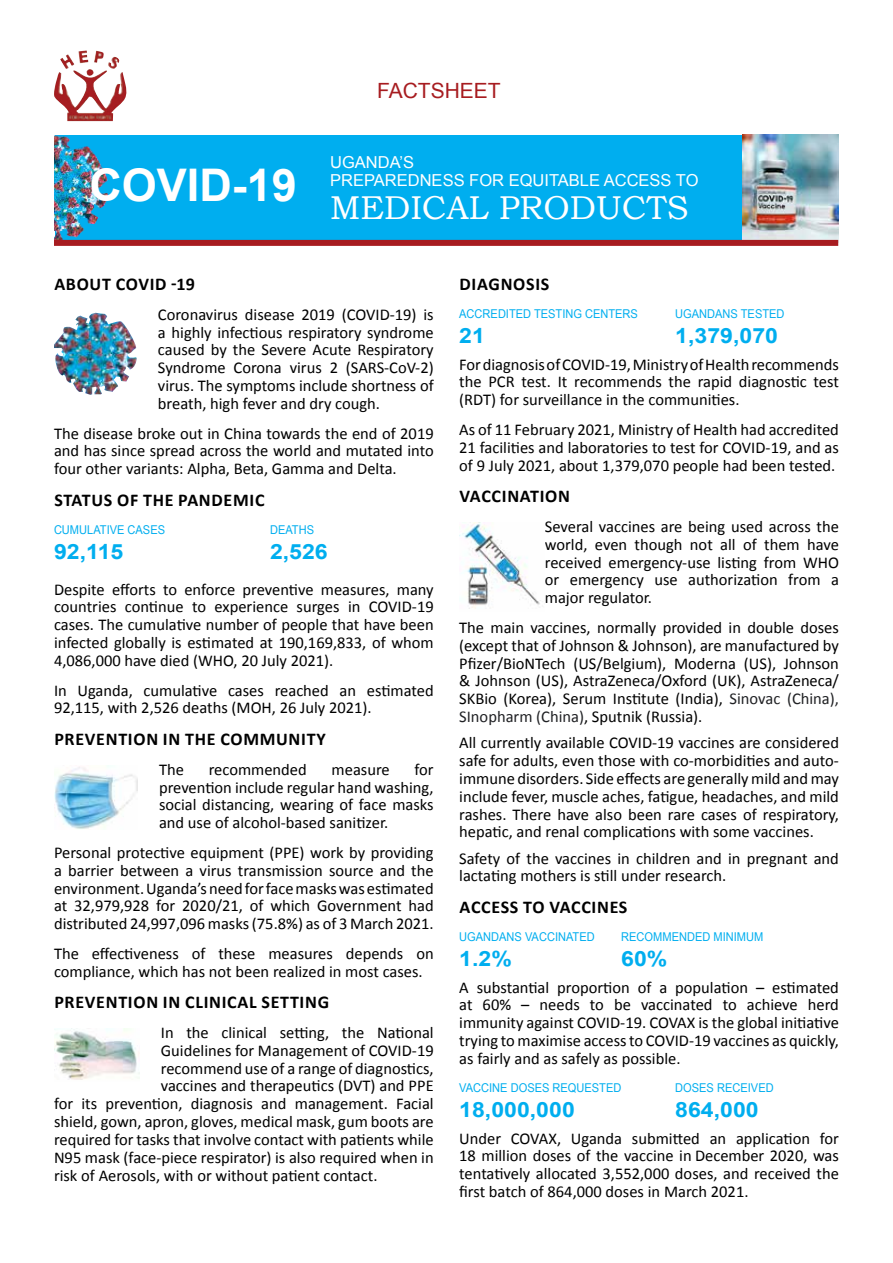
<style>
.page{position:relative;width:893px;height:1263px;background:#fff}
.page>*{position:absolute;margin:0;border:0;box-sizing:border-box;transform-origin:0 0}
.t1{font:700 45px "Arial";color:#fff}
.t2{font:33px "Bookman Old Style";color:#fff}
.t3{font:700 21px "Arial";color:#00aeef;scale:1.1 1}
.t4{font:21px "Arial";color:#a71c20}
.t5{font:700 18px "Calibri";letter-spacing:.04em;color:#000}
.t6{font:16.5px/17.9px "Calibri";color:#000;text-align:justify}
.t7{font:16.5px/17.9px "Arial";color:#fff}
.t8{font:12.15px "Arial Narrow";color:#00aeef;scale:1.11 1}
.s1{color:#202124}
</style>
<div class="page">
<img style="left:54px;top:313px;width:83px;height:82px">
<div style="left:55px;top:135px;width:783px;height:106px;background:#00aeef"></div>
<img style="left:54px;top:50px;width:73px;height:71px">
<img style="left:742px;top:135px;width:96px;height:105px">
<img style="left:54px;top:135px;width:54px;height:105px">
<img style="left:55px;top:765px;width:83px;height:64px">
<img style="left:54px;top:1029px;width:86px;height:51px">
<img style="left:459px;top:522px;width:82px;height:87px">
<div style="left:54px;top:240px;width:784px;height:6px;background:#a71c20"></div>
<h1 class="t1" style="left:89px;top:155px;width:209px">COVID-19</h1>
<p class="t4" style="left:377px;top:77px;width:125px">FACTSHEET</p>
<p class="t7" style="left:330px;top:154px;width:370px">UGANDA’S<br>PREPAREDNESS FOR EQUITABLE ACCESS TO</p>
<h2 class="t2" style="left:330px;top:186px;width:360px">MEDICAL PRODUCTS</h2>
<p class="t5" style="left:54px;top:272px;width:142px">ABOUT COVID -19</p>
<p class="t6" style="left:158px;top:305px;width:277px">Coronavirus disease 2019 (COVID-19) is a highly infectious respiratory syndrome caused by the Severe Acute Respiratory Syndrome Corona virus 2 (SARS-CoV-2) virus. The symptoms include shortness of breath, high fever and dry cough.</p>
<p class="t6" style="left:54px;top:424px;width:381px">The disease broke out in China towards the end of 2019 and has since spread across the world and mutated into four other variants: Alpha, Beta, Gamma and Delta.</p>
<p class="t5" style="left:54px;top:488px;width:212px">STATUS OF THE PANDEMIC</p>
<p class="t8" style="left:54px;top:521px;width:102px">CUMULATIVE CASES</p>
<p class="t8" style="left:270px;top:521px;width:41px">DEATHS</p>
<p class="t3" style="left:54px;top:538px;width:65px">92,115</p>
<p class="t3" style="left:270px;top:538px;width:54px">2,526</p>
<p class="t6" style="left:54px;top:580px;width:381px">Despite efforts to enforce preventive measures, many countries continue to experience surges in COVID-19 cases. The cumulative number of people that have been infected globally is estimated at 190,169,833, of whom 4,086,000 have died (WHO, 20 July 2021).</p>
<p class="t6" style="left:54px;top:681px;width:381px">In Uganda, cumulative cases reached an estimated<br>92,115, with 2,526 deaths (MOH, 26 July 2021).</p>
<p class="t5" style="left:54px;top:727px;width:273px">PREVENTION IN THE COMMUNITY</p>
<p class="t6" style="left:159px;top:760px;width:26px">The</p>
<p class="t6" style="left:209px;top:760px;width:100px">recommended</p>
<p class="t6" style="left:332px;top:760px;width:60px">measure</p>
<p class="t6" style="left:159px;top:760px;width:276px;text-indent:256px">for prevention include regular hand washing, social distancing, wearing of face masks and use of alcohol-based sanitizer.</p>
<p class="t6" style="left:54px;top:844px;width:381px">Personal protective equipment (PPE) work by providing a barrier between a virus transmission source and the environment. Uganda’s need for face masks was estimated at 32,979,928 for 2020/21, of which Government had distributed 24,997,096 masks (75.8%) as of 3 March 2021.</p>
<p class="t6" style="left:54px;top:945px;width:381px">The effectiveness of these measures depends on compliance, which has not been realized in most cases.</p>
<p class="t5" style="left:54px;top:991px;width:276px">PREVENTION IN CLINICAL SETTING</p>
<p class="t6" style="left:161px;top:1024px;width:274px">In the clinical setting, the National</p>
<p class="t6" style="left:161px;top:1041px;width:274px">Guidelines for Management of COVID-19</p>
<p class="t6" style="left:161px;top:1059px;width:274px">recommend use of a range of diagnostics,</p>
<p class="t6" style="left:161px;top:1077px;width:274px">vaccines and therapeutics (DVT) and PPE</p>
<p class="t6" style="left:54px;top:1095px;width:381px">for its prevention, diagnosis and management. Facial</p>
<p class="t6" style="left:54px;top:1113px;width:381px">shield, gown, apron, gloves, medical mask, gum boots are</p>
<p class="t6" style="left:54px;top:1130px;width:381px">required for tasks that involve contact with patients while</p>
<p class="t6" style="left:54px;top:1148px;width:381px">N95 mask (face-piece respirator) is also required when in</p>
<p class="t6" style="left:54px;top:1166px;width:325px">risk of Aerosols, with or without patient contact.</p>
<p class="t5" style="left:460px;top:272px;width:90px">DIAGNOSIS</p>
<p class="t8" style="left:459px;top:305px;width:183px">ACCREDITED TESTING CENTERS U</p>
<p class="t8" style="left:683px;top:305px;width:93px">GANDANS TESTED</p>
<p class="t3" style="left:459px;top:322px;width:25px">21</p>
<p class="t3" style="left:675px;top:322px;width:95px">1,379,070</p>
<p class="t6" style="left:459px;top:355px;width:381px">For diagnosis of COVID-19, Ministry of Health recommends the PCR test. It recommends the rapid diagnostic test (RDT) for surveillance in the communities.</p>
<p class="t6" style="left:459px;top:421px;width:381px">As of 11 February 2021, Ministry of Health had accredited 21 facilities and laboratories to test for COVID-19, and as of 9 July 2021, about 1,379,070 people had been tested.</p>
<p class="t5" style="left:460px;top:485px;width:112px">VACCINATION</p>
<p class="t6" style="left:545px;top:518px;width:296px">Several vaccines are being used across the world, even though not all of them have received emergency-use listing from WHO or emergency use authorization from a major regulator.</p>
<p class="t6" style="left:459px;top:619px;width:381px">The main vaccines, normally provided in double doses (except that of Johnson &amp; Johnson), are manufactured by Pfizer/BioNTech (US/Belgium), Moderna (US), Johnson &amp; Johnson (US), AstraZeneca/Oxford (UK), AstraZeneca/ SKBio (Korea), Serum Institute (India), <span class="s1">Sinovac (China), SInopharm (China)</span>, Sputnik (Russia).</p>
<p class="t6" style="left:459px;top:734px;width:381px">All currently available COVID-19 vaccines are considered safe for adults, even those with co-morbidities and auto&shy;immune disorders. Side effects are generally mild and may include fever, muscle aches, fatigue, headaches, and mild rashes. There have also been rare cases of respiratory, hepatic, and renal complications with some vaccines.</p>
<p class="t6" style="left:459px;top:849px;width:381px">Safety of the vaccines in children and in pregnant and lactating mothers is still under research.</p>
<p class="t5" style="left:460px;top:895px;width:168px">ACCESS TO VACCINES</p>
<p class="t8" style="left:459px;top:928px;width:124px">UGANDANS VACCINATED</p>
<p class="t8" style="left:621px;top:928px;width:129px">RECOMMENDED MINIMUM</p>
<p class="t3" style="left:459px;top:945px;width:49px">1.2%</p>
<p class="t3" style="left:621px;top:945px;width:44px">60%</p>
<p class="t6" style="left:459px;top:978px;width:381px">A substantial proportion of a population – estimated at 60% – needs to be vaccinated to achieve herd immunity against COVID-19. COVAX is the global initiative trying to maximise access to COVID-19 vaccines as quickly, as fairly and as safely as possible.</p>
<p class="t8" style="left:459px;top:1079px;width:148px">VACCINE DOSES REQUESTED</p>
<p class="t8" style="left:675px;top:1079px;width:90px">DOSES RECEIVED</p>
<p class="t3" style="left:459px;top:1096px;width:107px">18,000,000</p>
<p class="t3" style="left:675px;top:1096px;width:77px">864,000</p>
<p class="t6" style="left:459px;top:1129px;width:381px">Under COVAX, Uganda submitted an application for 18 million doses of the vaccine in December 2020, was tentatively allocated 3,552,000 doses, and received the first batch of 864,000 doses in March 2021.</p>
</div>
